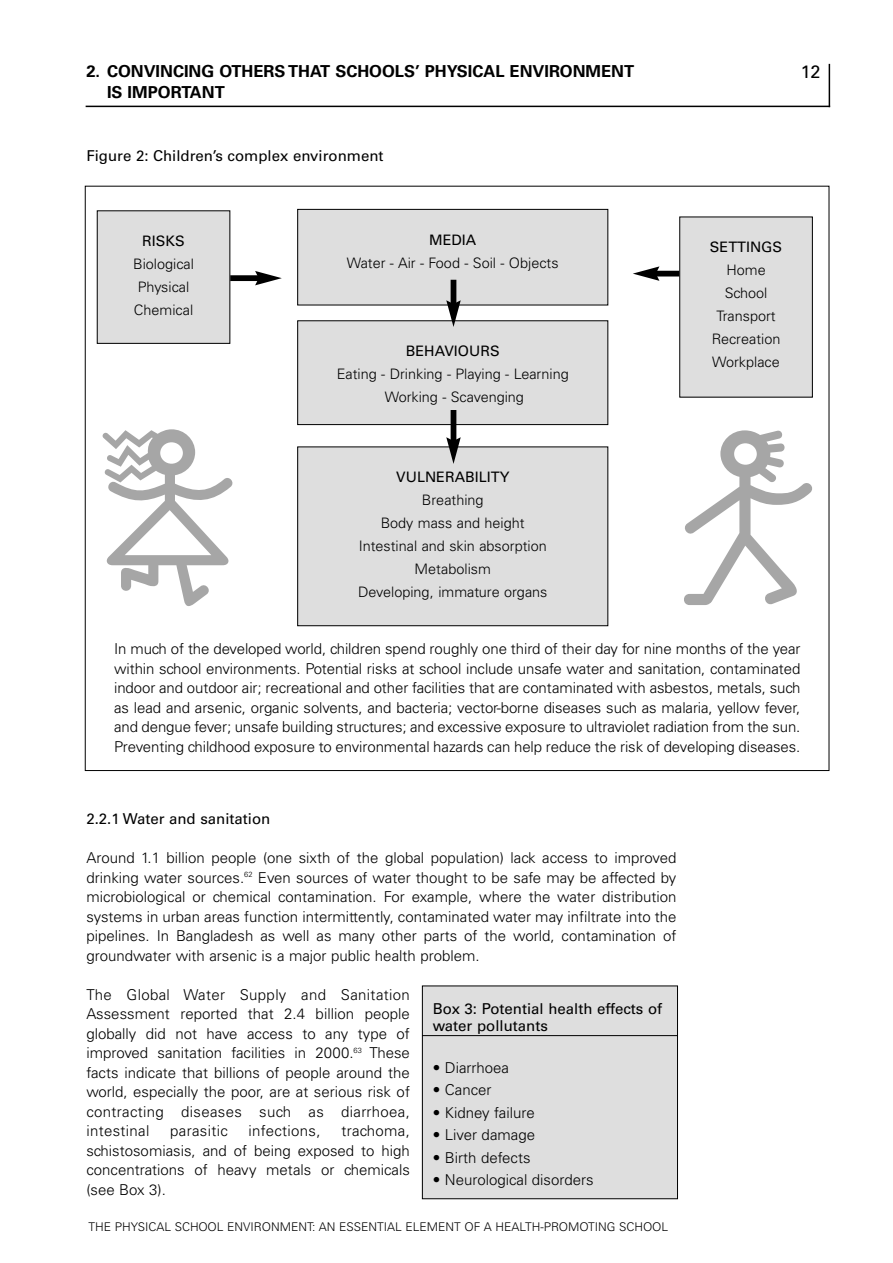
<style>
.page{position:relative;width:893px;height:1263px;background:#fff}
.page>*{position:absolute;margin:0;border:0;box-sizing:border-box;transform-origin:0 0}
.t1{font:201.9px "Mini Pics Lil Folks";color:#a6a6a6}
.t2{font:18px "Univers";color:#000}
.t3{font:700 16.5px "Univers";color:#000}
.t4{font:300 15px/19.5px "Univers";color:#000;text-align:justify}
.t5{font:15px/16.5px "Univers";color:#000}
.t6{font:300 15px "Univers";letter-spacing:.02em;color:#000}
.t7{font:300 14.4px/23px "Univers";color:#000;text-align:center}
.t8{font:14.4px "Univers";color:#000}
.t9{font:300 12px "Univers";color:#000}
</style>
<div class="page">
<hr style="left:86px;top:106px;width:744px;height:1px;background:#000">
<hr style="left:828px;top:64px;width:2px;height:43px;background:#000">
<div style="left:422px;top:986px;width:255px;height:213px;background:#dedede"></div>
<div style="left:422px;top:986px;width:256px;height:213px;border:1px solid #000"></div>
<hr style="left:422px;top:1035px;width:256px;height:1px;background:#000">
<div style="left:97px;top:211px;width:133px;height:132px;background:#dedede"></div>
<div style="left:97px;top:210px;width:133px;height:134px;border:1px solid #000"></div>
<div style="left:298px;top:209px;width:310px;height:96px;background:#dedede"></div>
<div style="left:297px;top:209px;width:311px;height:96px;border:1px solid #000"></div>
<div style="left:298px;top:321px;width:310px;height:104px;background:#dedede"></div>
<div style="left:297px;top:320px;width:311px;height:105px;border:1px solid #000"></div>
<div style="left:298px;top:447px;width:310px;height:179px;background:#dedede"></div>
<div style="left:297px;top:447px;width:311px;height:179px;border:1px solid #000"></div>
<div style="left:679px;top:217px;width:133px;height:180px;background:#dedede"></div>
<div style="left:230px;top:275px;width:30px;height:6px;background:#000"></div>
<svg style="left:255px;top:271px;width:27px;height:14px"></svg>
<div style="left:654px;top:271px;width:25px;height:6px;background:#000"></div>
<svg style="left:633px;top:266px;width:26px;height:15px"></svg>
<div style="left:450px;top:280px;width:6px;height:25px;background:#000"></div>
<svg style="left:446px;top:300px;width:14px;height:27px"></svg>
<div style="left:450px;top:410px;width:6px;height:32px;background:#000"></div>
<svg style="left:446px;top:437px;width:14px;height:27px"></svg>
<p class="t3" style="left:86px;top:65px;width:549px">2. CONVINCING OTHERS THAT SCHOOLS’ PHYSICAL ENVIRONMENT</p>
<p class="t2" style="left:800px;top:65px;width:21px">12</p>
<p class="t3" style="left:107px;top:86px;width:119px">IS IMPORTANT</p>
<p class="t5" style="left:86px;top:149px;width:299px">Figure 2: Children’s complex environment</p>
<p class="t8" style="left:142px;top:236px;width:44px">RISKS</p>
<p class="t7" style="left:133px;top:254px;width:62px;text-align:left">Biological<br>Physical<br>Chemical</p>
<p class="t8" style="left:429px;top:234px;width:49px">MEDIA</p>
<p class="t7" style="left:347px;top:252px;width:213px">Water - Air - Food - Soil - Objects</p>
<p class="t8" style="left:406px;top:346px;width:95px">BEHAVIOURS</p>
<p class="t7" style="left:337px;top:364px;width:233px">Eating - Drinking - Playing - Learning<br>Working - Scavenging</p>
<p class="t8" style="left:710px;top:242px;width:74px">SETTINGS</p>
<p class="t7" style="left:711px;top:260px;width:70px">Home<br>School<br>Transport<br>Recreation<br>Workplace</p>
<h1 class="t1" style="left:100px;top:413px;width:137px">1</h1>
<p class="t4" style="left:114px;top:641px;width:687px">In much of the developed world, children spend roughly one third of their day for nine months of the year</p>
<h1 class="t1" style="left:680px;top:414px;width:136px">2</h1>
<p class="t8" style="left:396px;top:472px;width:114px">VULNERABILITY</p>
<p class="t7" style="left:358px;top:490px;width:191px">Breathing<br>Body mass and height<br>Intestinal and skin absorption<br>Metabolism<br>Developing, immature organs</p>
<p class="t4" style="left:114px;top:660px;width:687px">within school environments. Potential risks at school include unsafe water and sanitation, contaminated indoor and outdoor air; recreational and other facilities that are contaminated with asbestos, metals, such as lead and arsenic, organic solvents, and bacteria; vector-borne diseases such as malaria, yellow fever, and dengue fever; unsafe building structures; and excessive exposure to ultraviolet radiation from the sun.<br>Preventing childhood exposure to environmental hazards can help reduce the risk of developing diseases.</p>
<p class="t5" style="left:86px;top:812px;width:185px">2.2.1 Water and sanitation</p>
<p class="t4" style="left:86px;top:850px;width:591px">Around 1.1 billion people (one sixth of the global population) lack access to improved drinking water sources.<sup>62</sup> Even sources of water thought to be safe may be affected by microbiological or chemical contamination. For example, where the water distribution systems in urban areas function intermittently, contaminated water may infiltrate into the pipelines. In Bangladesh as well as many other parts of the world, contamination of groundwater with arsenic is a major public health problem.</p>
<p class="t4" style="left:86px;top:986px;width:325px">The Global Water Supply and Sanitation Assessment reported that 2.4 billion people globally did not have access to any type of improved sanitation facilities in 2000.<sup>63</sup> These facts indicate that billions of people around the world, especially the poor, are at serious risk of contracting diseases such as diarrhoea, intestinal</p>
<p class="t5" style="left:433px;top:1002px;width:231px">Box 3: Potential health effects of water pollutants</p>
<p class="t4" style="left:433px;top:1059px;width:78px">• Diarrhoea</p>
<p class="t4" style="left:433px;top:1081px;width:60px">• Cancer</p>
<p class="t4" style="left:433px;top:1104px;width:103px">• Kidney failure</p>
<p class="t4" style="left:433px;top:1126px;width:104px">• Liver damage</p>
<p class="t4" style="left:433px;top:1149px;width:99px">• Birth defects</p>
<p class="t4" style="left:433px;top:1171px;width:162px">• Neurological disorders</p>
<p class="t6" style="left:170px;top:1125px;width:59px">parasitic</p>
<p class="t6" style="left:249px;top:1125px;width:73px">infections,</p>
<p class="t4" style="left:86px;top:1123px;width:325px;text-indent:255px">trachoma, schistosomiasis, and of being exposed to high concentrations of heavy metals or chemicals (see Box 3).</p>
<p class="t9" style="left:89px;top:1222px;width:581px">THE PHYSICAL SCHOOL ENVIRONMENT: AN ESSENTIAL ELEMENT OF A HEALTH-PROMOTING SCHOOL</p>
</div>
